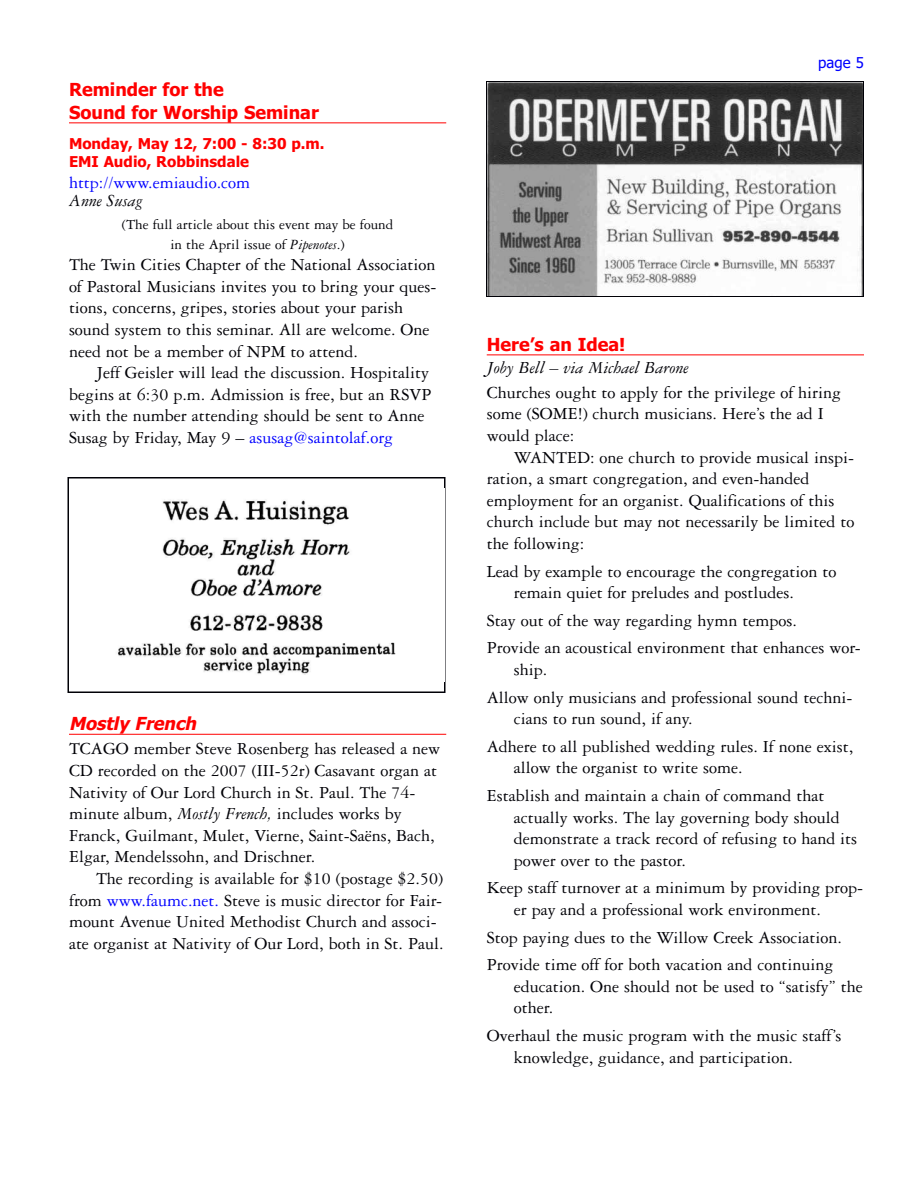
<style>
.page{position:relative;width:918px;height:1188px;background:#fff}
.page>*{position:absolute;margin:0;border:0;box-sizing:border-box;transform-origin:0 0}
.t1{font:18px/21.6px "Garamond Three";color:#000006}
.t2{font:700 18px/22.5px "Tahoma";color:#f00}
.t3{font:italic 18px "Garamond Three";color:#000006}
.t4{font:18px "Garamond Three";color:#00f}
.t5{font:italic 700 18px "Tahoma";color:#f00}
.t6{font:15px/20px "Garamond Three";color:#000006;text-align:center}
.t7{font:700 15px/18px "Tahoma";color:#f00}
.t8{font:15px "Tahoma";color:#00f}
.s1{font-style:italic}
.s2{color:#00f}
</style>
<div class="page">
<hr style="left:69px;top:122px;width:377px;height:1px;background:#f00">
<hr style="left:69px;top:734px;width:377px;height:1px;background:#f00">
<hr style="left:487px;top:355px;width:377px;height:1px;background:#f00">
<div style="left:68px;top:477px;width:378px;height:216px;border:2px solid #000006"></div>
<img style="left:69px;top:489px;width:375px;height:192px">
<div style="left:486px;top:81px;width:378px;height:216px;border:2px solid #000006"></div>
<img style="left:488px;top:82px;width:374px;height:213px">
<p class="t2" style="left:69px;top:80px;width:251px">Reminder for the<br>Sound for Worship Seminar</p>
<p class="t7" style="left:69px;top:136px;width:257px">Monday, May 12, 7:00 - 8:30 p.m.<br>EMI Audio, Robbinsdale</p>
<p class="t4" style="left:69px;top:176px;width:183px">http://www.emiaudio.com</p>
<p class="t3" style="left:69px;top:194px;width:75px">Anne Susag</p>
<p class="t6" style="left:122px;top:216px;width:273px">(The full article about this event may be found in the April issue of <span class="s1">Pipenotes</span>.)</p>
<p class="t1" style="left:69px;top:256px;width:369px">The Twin Cities Chapter of the National Association of Pastoral Musicians invites you to bring your ques&shy;tions, concerns, gripes, stories about your parish sound system to this seminar. All are welcome. One need not be a member of NPM to attend.</p>
<p class="t1" style="left:69px;top:364px;width:364px;text-indent:27px">Jeff Geisler will lead the discussion. Hospitality begins at 6:30 p.m. Admission is free, but an RSVP with the number attending should be sent to Anne Susag by Friday, May 9 – <span class="s2">asusag@saintolaf.org</span></p>
<p class="t5" style="left:69px;top:717px;width:132px">Mostly French</p>
<p class="t1" style="left:69px;top:740px;width:373px">TCAGO member Steve Rosenberg has released a new CD recorded on the 2007 (III-52r) Casavant organ at Nativity of Our Lord Church in St. Paul. The 74- minute album, <span class="s1">Mostly French,</span> includes works by Franck, Guilmant, Mulet, Vierne, Saint-Saëns, Bach, Elgar, Mendelssohn, and Drischner.</p>
<p class="t1" style="left:69px;top:869px;width:376px;text-indent:27px">The recording is available for $10 (postage $2.50) from <span class="s2">www.faumc.net.</span> Steve is music director for Fair&shy;mount Avenue United Methodist Church and associ&shy;ate organist at Nativity of Our Lord, both in St. Paul.</p>
<p class="t8" style="left:818px;top:55px;width:47px">page 5</p>
<p class="t2" style="left:487px;top:335px;width:140px">Here’s an Idea!</p>
<p class="t3" style="left:487px;top:361px;width:203px">Joby Bell – via Michael Barone</p>
<p class="t1" style="left:487px;top:383px;width:356px">Churches ought to apply for the privilege of hiring some (SOME!) church musicians. Here’s the ad I would place:</p>
<p class="t1" style="left:487px;top:448px;width:369px;text-indent:27px">WANTED: one church to provide musical inspi&shy;ration, a smart congregation, and even-handed employment for an organist. Qualifications of this church include but may not necessarily be limited to the following:</p>
<p class="t1" style="left:514px;top:562px;width:324px;text-indent:-27px">Lead by example to encourage the congregation to remain quiet for preludes and postludes.</p>
<p class="t1" style="left:487px;top:608px;width:375px;line-height:27.6px">Stay out of the way regarding hymn tempos.<br>Provide an acoustical environment that enhances wor-</p>
<p class="t1" style="left:487px;top:657px;width:367px;line-height:27.6px;text-indent:27px">ship.<br>Allow only musicians and professional sound techni-</p>
<p class="t1" style="left:487px;top:707px;width:368px;line-height:27.6px;text-indent:27px">cians to run sound, if any.<br>Adhere to all published wedding rules. If none exist,</p>
<p class="t1" style="left:487px;top:756px;width:339px;line-height:27.6px;text-indent:27px">allow the organist to write some.<br>Establish and maintain a chain of command that</p>
<p class="t1" style="left:514px;top:808px;width:345px">actually works. The lay governing body should demonstrate a track record of refusing to hand its power over to the pastor.</p>
<p class="t1" style="left:514px;top:879px;width:351px;text-indent:-27px">Keep staff turnover at a minimum by providing prop&shy;er pay and a professional work environment.</p>
<p class="t1" style="left:487px;top:925px;width:357px;line-height:27.6px">Stop paying dues to the Willow Creek Association.<br>Provide time off for both vacation and continuing</p>
<p class="t1" style="left:514px;top:977px;width:351px">education. One should not be used to “satisfy” the other.</p>
<p class="t1" style="left:514px;top:1026px;width:329px;text-indent:-27px">Overhaul the music program with the music staff’s knowledge, guidance, and participation.</p>
</div>
